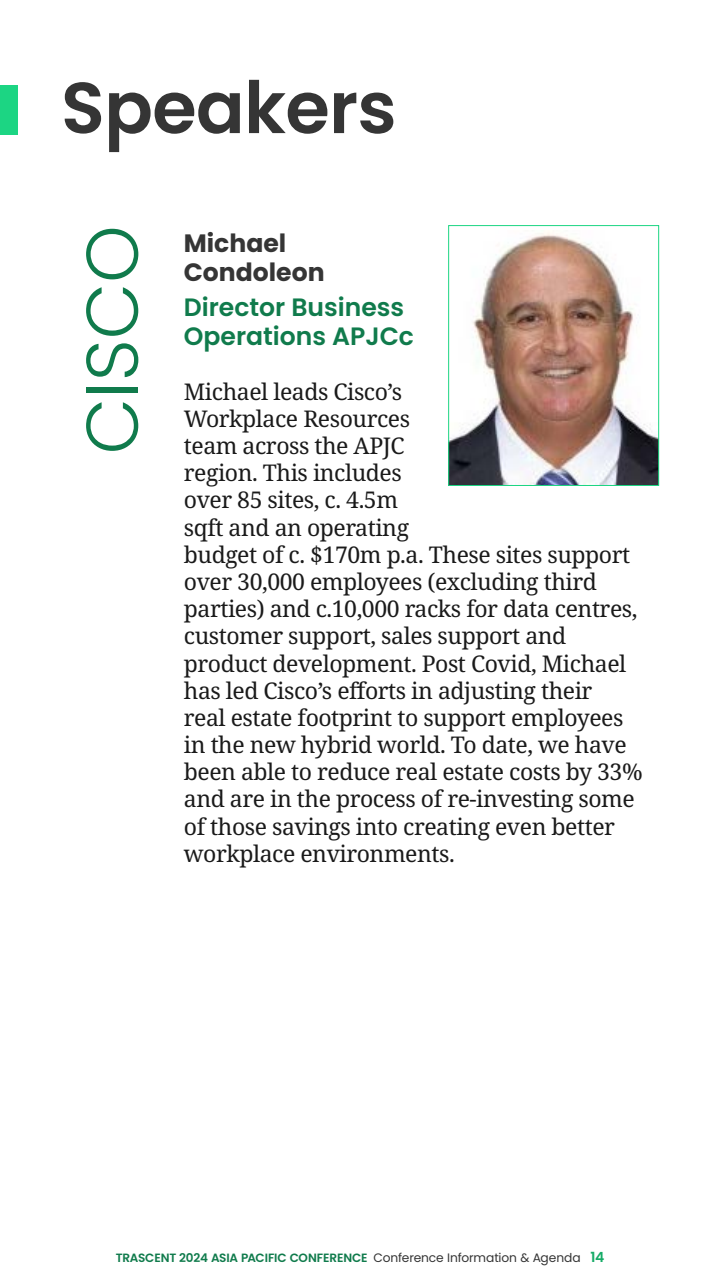
<style>
.page{position:relative;width:720px;height:1280px;background:#fff}
.page>*{position:absolute;margin:0;border:0;box-sizing:border-box;transform-origin:0 0}
.Speaker_company_35pt_Blue__Poppins{font:300 73.2px "Poppins";color:#107b4c}
.Page_headings_60pt__Poppins{font:600 72px "Poppins";letter-spacing:-.01em;color:#353535}
.Speaker_position_12pt_blue__Poppins{font:600 25.1px/29.2px "Poppins";color:#107b4c}
.Speaker_name_12pt__Poppins{font:700 25.1px/29.2px "Poppins";color:#353535}
.Speaker_bio_11pt__Noto_Serif{font:23px/27.2px "Noto Serif";letter-spacing:-.02em;color:#1a1a1a}
.t1{font:600 12px "Poppins";letter-spacing:-.015em;color:#107b4c}
.s1{font-weight:400;font-size:12.25px;color:#353535}
.s2{font-size:14px;color:#16ab67}
</style>
<div class="page">
<img style="left:450px;top:231px;width:207px;height:253px">
<div style="left:448px;top:225px;width:211px;height:261px;border:1px solid #1cd583"></div>
<div style="left:0;top:85px;width:18px;height:50px;background:#1cd583"></div>
<p class="Page_headings_60pt__Poppins" style="left:61px;top:66px;width:337px">Speakers</p>
<p class="Speaker_company_35pt_Blue__Poppins" style="left:70px;top:454px;width:231px;rotate:-90deg">CISCO</p>
<p class="Speaker_name_12pt__Poppins" style="left:184px;top:228px;width:142px">Michael<br>Condoleon</p>
<p class="Speaker_position_12pt_blue__Poppins" style="left:184px;top:293px;width:232px">Director Business<br>Operations APJCc</p>
<p class="Speaker_bio_11pt__Noto_Serif" style="left:184px;top:379px;width:460px">Michael leads Cisco’s<br>Workplace Resources<br>team across the APJC<br>region. This includes<br>over 85 sites, c. 4.5m<br>sqft and an operating<br>budget of c. $170m p.a. These sites support over 30,000 employees (excluding third parties) and c.10,000 racks for data centres, customer support, sales support and product development. Post Covid, Michael has led Cisco’s efforts in adjusting their<br>real estate footprint to support employees in the new hybrid world. To date, we have been able to reduce real estate costs by 33% and are in the process of re-investing some of those savings into creating even better workplace environments.</p>
<p class="t1" style="left:116px;top:1251px;width:490px">TRASCENT 2024 ASIA PACIFIC CONFERENCE <span class="s1">Conference Information &amp; Agenda</span> <span class="s2">14</span></p>
</div>
